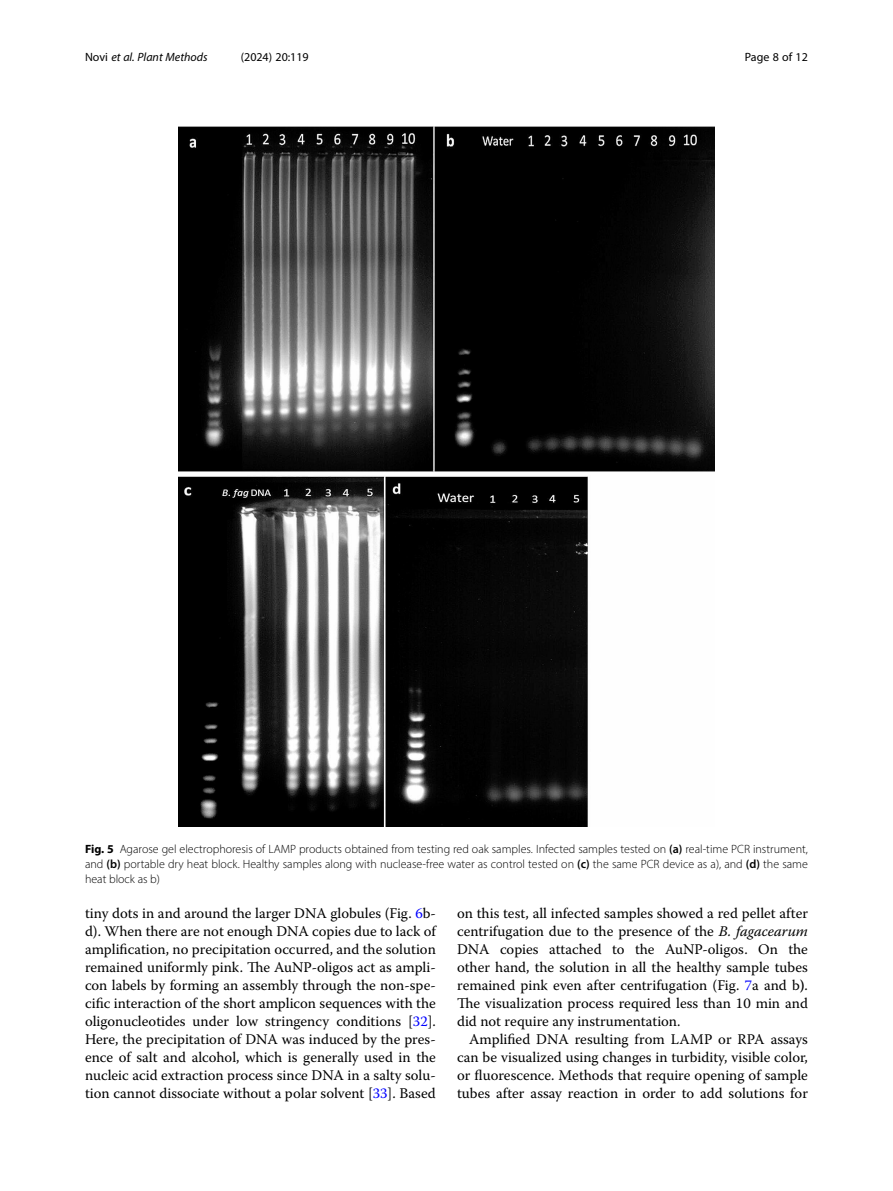
<style>
.page{position:relative;width:893px;height:1191px;background:#fff}
.page>*{position:absolute;margin:0;border:0;box-sizing:border-box;transform-origin:0 0}
.Body_Text_Indent{font:14.7px/18px "Warnock Pro";color:#000;text-align:justify}
.Figure_Caption{font:300 12px/15px "Myriad Pro";color:#000;text-align:justify}
.t1{font:italic 12px "Myriad Pro";color:#000}
.t2{font:12px "Myriad Pro";color:#000}
.s1{font-style:normal}
.s2{font-weight:700}
.s3{font-weight:600}
.s4{color:#00f}
.s5{font-style:italic}
</style>
<div class="page">
<img style="left:178px;top:126px;width:536px;height:700px">
<p class="t1" style="left:85px;top:50px;width:124px"><span class="s1">Novi</span> et al. Plant Methods</p>
<p class="t2" style="left:241px;top:50px;width:70px">(2024) 20:119</p>
<p class="t2" style="left:745px;top:50px;width:65px">Page 8 of 12</p>
<p class="Figure_Caption" style="left:85px;top:841px;width:724px"><span class="s2">Fig. 5</span> Agarose gel electrophoresis of LAMP products obtained from testing red oak samples. Infected samples tested on <span class="s3">(a)</span> real-time PCR instrument, and <span class="s3">(b)</span> portable dry heat block. Healthy samples along with nuclease-free water as control tested on <span class="s3">(c)</span> the same PCR device as a), and <span class="s3">(d)</span> the same heat block as b)</p>
<p class="Body_Text_Indent" style="left:85px;top:904px;width:352px">tiny dots in and around the larger DNA globules (Fig. <span class="s4">6</span>b&shy;d). When there are not enough DNA copies due to lack of amplification, no precipitation occurred, and the solution remained uniformly pink. The AuNP-oligos act as ampli&shy;con labels by forming an assembly through the non-spe&shy;cific interaction of the short amplicon sequences with the oligonucleotides under low stringency conditions [<span class="s4">32</span>].<br>Here, the precipitation of DNA was induced by the pres&shy;ence of salt and alcohol, which is generally used in the nucleic acid extraction process since DNA in a salty solu&shy;tion cannot dissociate without a polar solvent [<span class="s4">33</span>]. Based</p>
<p class="Body_Text_Indent" style="left:457px;top:904px;width:352px">on this test, all infected samples showed a red pellet after centrifugation due to the presence of the <span class="s5">B. fagacearum </span>DNA copies attached to the AuNP-oligos. On the other hand, the solution in all the healthy sample tubes remained pink even after centrifugation (Fig. <span class="s4">7</span>a and b<span class="s3">)</span>.<br>The visualization process required less than 10 min and did not require any instrumentation.</p>
<p class="Body_Text_Indent" style="left:457px;top:1030px;width:352px;text-indent:12px">Amplified DNA resulting from LAMP or RPA assays can be visualized using changes in turbidity, visible color, or fluorescence. Methods that require opening of sample tubes after assay reaction in order to add solutions for</p>
</div>
